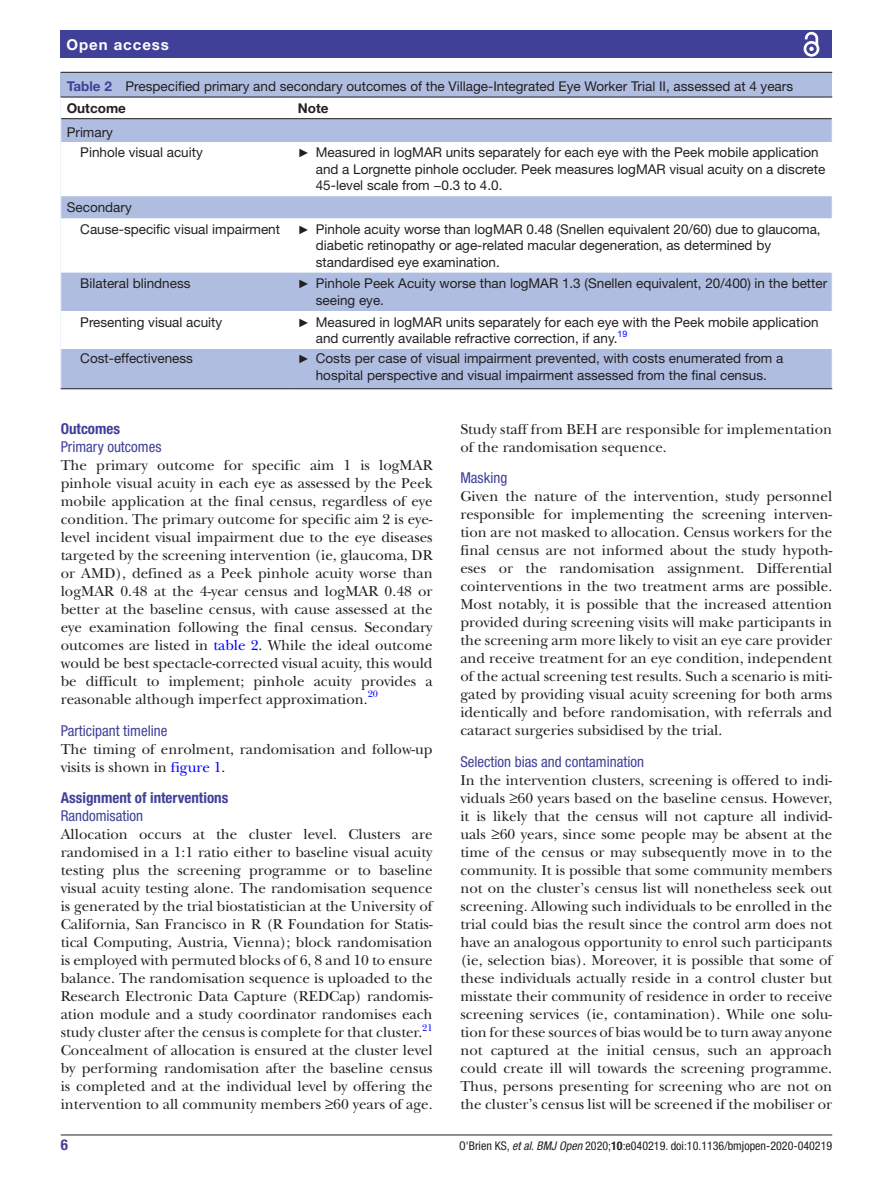
<style>
.page{position:relative;width:893px;height:1191px;background:#fff}
.page>*{position:absolute;margin:0;border:0;box-sizing:border-box;transform-origin:0 0}
.t1{font:15px/18px "New Baskerville";color:#231f20;text-align:justify}
.t2{font:condensed 15px "Helvetica Neue LT Std";color:#414099}
.t3{font:700 condensed 15px "Helvetica Neue LT Std";color:#414099}
.t4{font:700 15px "Helvetica Neue LT Std";letter-spacing:.065em;color:#fff}
.t5{font:13.5px/16.5px "Helvetica Neue LT Std";color:#231f20}
.t6{font:700 13.5px "Helvetica Neue LT Std";color:#231f20}
.t7{font:condensed 12px "Helvetica Neue LT Std";color:#231f20}
.t8{font:9.9px "New Baskerville";color:#00f}
.s1{font-weight:700;color:#414099}
.s2{font-weight:700}
.s3{font-family:"Arial";font-size:12px}
.s4{color:#00f}
.s5{font-style:italic}
</style>
<div class="page">
<hr style="left:61px;top:1134px;width:771px;height:1px;background:#231f20">
<div style="left:61px;top:31px;width:771px;height:27px;background:#414099"></div>
<svg style="left:803px;top:31px;width:17px;height:26px"></svg>
<div style="left:61px;top:73px;width:771px;height:316px;background:#afbde1"></div>
<hr style="left:61px;top:72px;width:771px;height:1px;background:#231f20">
<div style="left:61px;top:98px;width:771px;height:20px;background:#fff"></div>
<svg style="left:61px;top:119px;width:771px;height:269px;fill:#fff"></svg>
<hr style="left:61px;top:97px;width:231px;height:1px;background:#231f20">
<hr style="left:61px;top:118px;width:231px;height:1px;background:#231f20">
<hr style="left:292px;top:97px;width:540px;height:1px;background:#231f20">
<hr style="left:292px;top:118px;width:540px;height:1px;background:#231f20">
<hr style="left:61px;top:388px;width:231px;height:1px;background:#231f20">
<hr style="left:292px;top:388px;width:540px;height:1px;background:#231f20">
<svg style="left:60px;top:97px;width:1px;height:45px"></svg>
<svg style="left:60px;top:196px;width:1px;height:22px"></svg>
<p class="t4" style="left:66px;top:35px;width:104px">Open access</p>
<p class="t5" style="left:67px;top:75px;width:728px;line-height:22px"><span class="s1">Table 2</span> Prespecified primary and secondary outcomes of the Village-Integrated Eye Worker Trial II, assessed at 4 years<br><span class="s2">Outcome</span></p>
<p class="t6" style="left:298px;top:99px;width:32px">Note</p>
<p class="t5" style="left:80px;top:122px;width:124px;line-height:20.1px;text-indent:-14px">Primary<br>Pinhole visual acuity</p>
<p class="t5" style="left:80px;top:196px;width:201px;line-height:21.6px;text-indent:-14px">Secondary<br>Cause-specific visual impairment</p>
<p class="t5" style="left:316px;top:144px;width:511px;text-indent:-18px"><span class="s3">►</span> Measured in logMAR units separately for each eye with the Peek mobile application and a Lorgnette pinhole occluder. Peek measures logMAR visual acuity on a discrete<br>45-level scale from −0.3 to 4.0.</p>
<p class="t5" style="left:316px;top:220px;width:506px;text-indent:-18px"><span class="s3">►</span> Pinhole acuity worse than logMAR 0.48 (Snellen equivalent 20/60) due to glaucoma, diabetic retinopathy or age-related macular degeneration, as determined by standardised eye examination.</p>
<p class="t5" style="left:80px;top:275px;width:112px">Bilateral blindness</p>
<p class="t5" style="left:316px;top:275px;width:513px;text-indent:-18px"><span class="s3">►</span> Pinhole Peek Acuity worse than logMAR 1.3 (Snellen equivalent, 20/400) in the better seeing eye.</p>
<p class="t5" style="left:80px;top:313px;width:144px">Presenting visual acuity</p>
<p class="t5" style="left:316px;top:313px;width:504px;text-indent:-18px"><span class="s3">►</span> Measured in logMAR units separately for each eye with the Peek mobile application and currently available refractive correction, if any.<sup>19</sup></p>
<p class="t5" style="left:80px;top:350px;width:114px">Cost-effectiveness</p>
<p class="t5" style="left:298px;top:350px;width:487px;text-align:center"><span class="s3">►</span> Costs per case of visual impairment prevented, with costs enumerated from a hospital perspective and visual impairment assessed from the final census.</p>
<p class="t3" style="left:61px;top:420px;width:61px">Outcomes</p>
<p class="t2" style="left:61px;top:438px;width:102px">Primary outcomes</p>
<p class="t1" style="left:61px;top:456px;width:373px">The primary outcome for specific aim 1 is logMAR pinhole visual acuity in each eye as assessed by the Peek mobile application at the final census, regardless of eye condition. The primary outcome for specific aim 2 is eye&shy;level incident visual impairment due to the eye diseases targeted by the screening intervention (ie, glaucoma, DR or AMD), defined as a Peek pinhole acuity worse than logMAR 0.48 at the 4-year census and logMAR 0.48 or better at the baseline census, with cause assessed at the eye examination following the final census. Secondary outcomes are listed in <span class="s4">table 2</span>. While the ideal outcome would be best spectacle-corrected visual acuity, this would be difficult to implement; pinhole acuity provides a reasonable although imperfect approximation.</p>
<p class="t8" style="left:368px;top:688px;width:12px">20</p>
<p class="t2" style="left:61px;top:721px;width:108px">Participant timeline</p>
<p class="t1" style="left:61px;top:740px;width:373px">The timing of enrolment, randomisation and follow-up visits is shown in <span class="s4">figure 1</span>.</p>
<p class="t3" style="left:61px;top:789px;width:169px">Assignment of interventions</p>
<p class="t2" style="left:61px;top:807px;width:84px">Randomisation</p>
<p class="t1" style="left:61px;top:825px;width:373px">Allocation occurs at the cluster level. Clusters are randomised in a 1:1 ratio either to baseline visual acuity testing plus the screening programme or to baseline visual acuity testing alone. The randomisation sequence is generated by the trial biostatistician at the University of California, San Francisco in R (R Foundation for Statis&shy;tical Computing, Austria, Vienna); block randomisation is employed with permuted blocks of 6, 8 and 10 to ensure balance. The randomisation sequence is uploaded to the Research Electronic Data Capture (REDCap) randomis&shy;ation module and a study coordinator randomises each study cluster after the census is complete for that cluster.<sup>21<br></sup>Concealment of allocation is ensured at the cluster level by performing randomisation after the baseline census is completed and at the individual level by offering the intervention to all community members ≥60 years of age.</p>
<p class="t1" style="left:460px;top:420px;width:373px">Study staff from BEH are responsible for implementation of the randomisation sequence.</p>
<p class="t2" style="left:460px;top:469px;width:48px">Masking</p>
<p class="t1" style="left:460px;top:487px;width:373px">Given the nature of the intervention, study personnel responsible for implementing the screening interven&shy;tion are not masked to allocation. Census workers for the final census are not informed about the study hypoth&shy;eses or the randomisation assignment. Differential cointerventions in the two treatment arms are possible.<br>Most notably, it is possible that the increased attention provided during screening visits will make participants in the screening arm more likely to visit an eye care provider and receive treatment for an eye condition, independent of the actual screening test results. Such a scenario is miti&shy;gated by providing visual acuity screening for both arms identically and before randomisation, with referrals and cataract surgeries subsidised by the trial.</p>
<p class="t2" style="left:460px;top:753px;width:185px">Selection bias and contamination</p>
<p class="t1" style="left:460px;top:771px;width:373px">In the intervention clusters, screening is offered to indi&shy;viduals ≥60 years based on the baseline census. However, it is likely that the census will not capture all individ&shy;uals ≥60 years, since some people may be absent at the time of the census or may subsequently move in to the community. It is possible that some community members not on the cluster’s census list will nonetheless seek out screening. Allowing such individuals to be enrolled in the trial could bias the result since the control arm does not have an analogous opportunity to enrol such participants (ie, selection bias). Moreover, it is possible that some of these individuals actually reside in a control cluster but misstate their community of residence in order to receive screening services (ie, contamination). While one solu&shy;tion for these sources of bias would be to turn away anyone not captured at the initial census, such an approach could create ill will towards the screening programme.<br>Thus, persons presenting for screening who are not on the cluster’s census list will be screened if the mobiliser or</p>
<p class="t3" style="left:61px;top:1135px;width:9px">6</p>
<p class="t7" style="left:459px;top:1138px;width:374px">O'Brien KS, <span class="s5">et al</span>. <span class="s5">BMJ Open</span> 2020;<span class="s2">10</span>:e040219. doi:10.1136/bmjopen-2020-040219</p>
</div>
